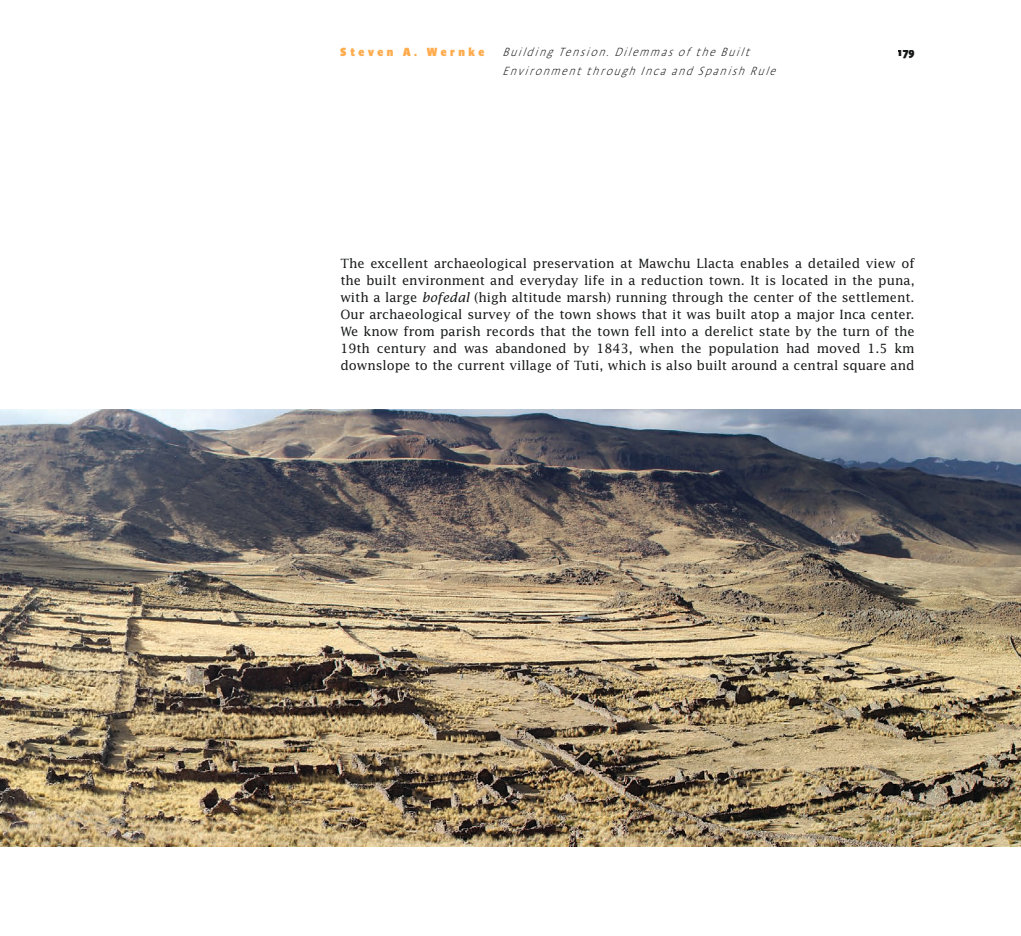
<style>
.page{position:relative;width:1021px;height:936px;background:#fff}
.page>*{position:absolute;margin:0;border:0;box-sizing:border-box;transform-origin:0 0}
.t1{font:12.75px/17px "Lucida";color:#151616;text-align:justify}
.t2{font:italic 100 12px "Absara Sans Head OT";color:#151616}
.t3{font:900 12px "Absara Sans Head OT";letter-spacing:.3em;color:#feac4e}
.t4{font:900 12px "Absara Sans Head OT";color:#151616}
.s1{font-style:italic}
</style>
<div class="page">
<img style="left:0;top:409px;width:1020px;height:437px">
<p class="t3" style="left:340px;top:45px;width:146px">Steven A. Wernke</p>
<p class="t2" style="left:502px;top:45px;width:253px">Building Tension. Dilemmas of the Built</p>
<p class="t4" style="left:897px;top:45px;width:18px">179</p>
<p class="t2" style="left:502px;top:64px;width:279px">Environment through Inca and Spanish Rule</p>
<p class="t1" style="left:340px;top:255px;width:576px">The excellent archaeological preservation at Mawchu Llacta enables a detailed view of the built environment and everyday life in a reduction town. It is located in the puna, with a large <span class="s1">bofedal</span> (high altitude marsh) running through the center of the settlement.<br>Our archaeological survey of the town shows that it was built atop a major Inca center.<br>We know from parish records that the town fell into a derelict state by the turn of the 19th century and was abandoned by 1843, when the population had moved 1.5 km downslope to the current village of Tuti, which is also built around a central square and</p>
</div>
